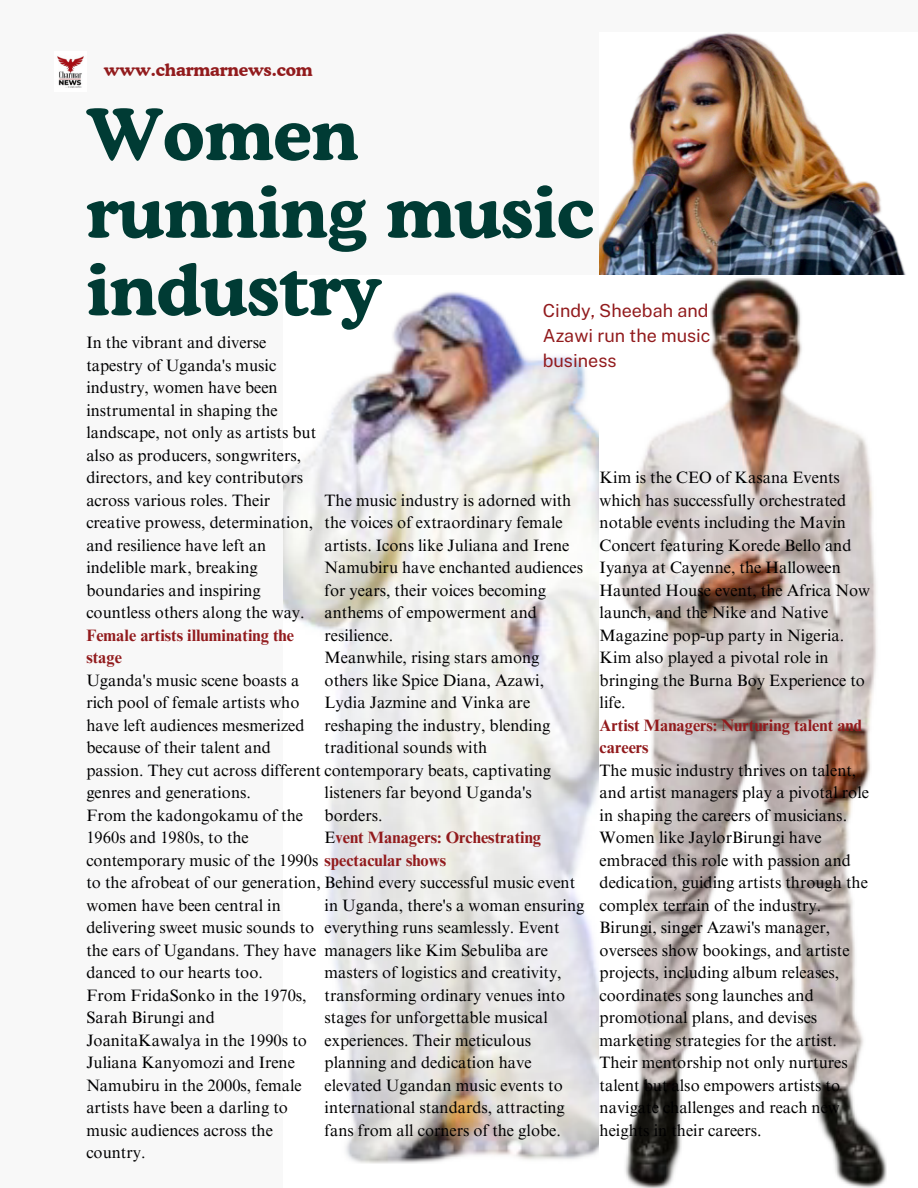
<style>
.page{position:relative;width:918px;height:1188px;background:#f8f8f8}
.page>*{position:absolute;margin:0;border:0;box-sizing:border-box;transform-origin:0 0}
.t1{font:700 70.2px/77.7px "Cooper BT";color:#003b34}
.t2{font:18px/24.8px "Public Sans";color:#921b1d;text-align:justify}
.t3{font:700 17.25px "Cooper BT";color:#921b1d}
.t4{font:16.5px/22.5px "Times NRMT Pro";color:#000001}
.t5{font:700 16.5px/22.5px "Times NRMT Pro";color:#921b1d}
.s1{font-weight:700;color:#921b1d}
.s2{font-weight:400;color:#000001}
</style>
<div class="page">
<img style="left:283px;top:292px;width:316px;height:871px">
<img style="left:600px;top:33px;width:306px;height:242px">
<img style="left:619px;top:278px;width:268px;height:909px">
<img style="left:57px;top:56px;width:27px;height:32px">
<p class="t3" style="left:104px;top:59px;width:210px">www.charmarnews.com</p>
<p class="t1" style="left:86px;top:95px;width:509px">Women running music industry</p>
<p class="t4" style="left:86px;top:333px;width:231px">In the vibrant and diverse tapestry of Uganda's music industry, women have been instrumental in shaping the landscape, not only as artists but also as producers, songwriters, directors, and key contributors across various roles. Their creative prowess, determination, and resilience have left an indelible mark, breaking boundaries and inspiring countless others along the way.</p>
<p class="t5" style="left:86px;top:626px;width:209px">Female artists illuminating the stage</p>
<p class="t4" style="left:86px;top:671px;width:466px">Uganda's music scene boasts a<br>rich pool of female artists who<br>have left audiences mesmerized<br>because of their talent and<br>passion. They cut across different contemporary beats, captivating genres and generations.</p>
<p class="t4" style="left:86px;top:806px;width:490px">From the kadongokamu of the<br>1960s and 1980s, to the<br>contemporary music of the 1990s <span class="s1">spectacular shows<br></span>to the afrobeat of our generation, Behind every successful music event women have been central in<br>delivering sweet music sounds to<br>the ears of Ugandans. They have<br>danced to our hearts too.</p>
<p class="t4" style="left:86px;top:986px;width:222px">From FridaSonko in the 1970s,<br>Sarah Birungi and<br>JoanitaKawalya in the 1990s to<br>Juliana Kanyomozi and Irene<br>Namubiru in the 2000s, female artists have been a darling to music audiences across the country.</p>
<p class="t2" style="left:543px;top:298px;width:169px">Cindy, Sheebah and Azawi run the music business</p>
<p class="t4" style="left:600px;top:468px;width:272px">Kim is the CEO of Kasana Events which has successfully orchestrated notable events including the Mavin<br>Concert featuring Korede Bello and<br>Iyanya at Cayenne, the Halloween<br>Haunted House event, the Africa Now launch, and the Nike and Native<br>Magazine pop-up party in Nigeria.<br>Kim also played a pivotal role in bringing the Burna Boy Experience to life.</p>
<p class="t5" style="left:600px;top:716px;width:264px">Artist Managers: Nurturing talent and careers</p>
<p class="t4" style="left:600px;top:761px;width:271px">The music industry thrives on talent, and artist managers play a pivotal role in shaping the careers of musicians.<br>Women like JaylorBirungi have embraced this role with passion and dedication, guiding artists through the complex terrain of the industry.</p>
<p class="t4" style="left:600px;top:918px;width:252px">Birungi, singer Azawi's manager, oversees show bookings, and artiste projects, including album releases, coordinates song launches and promotional plans, and devises marketing strategies for the artist.</p>
<p class="t4" style="left:600px;top:1053px;width:250px">Their mentorship not only nurtures talent but also empowers artists to navigate challenges and reach new heights in their careers.</p>
<p class="t4" style="left:325px;top:491px;width:260px">The music industry is adorned with the voices of extraordinary female artists. Icons like Juliana and Irene<br>Namubiru have enchanted audiences for years, their voices becoming anthems of empowerment and resilience.</p>
<p class="t4" style="left:325px;top:648px;width:227px">Meanwhile, rising stars among others like Spice Diana, Azawi,<br>Lydia Jazmine and Vinka are reshaping the industry, blending traditional sounds with</p>
<p class="t4" style="left:325px;top:783px;width:209px">listeners far beyond Uganda's borders.</p>
<p class="t5" style="left:325px;top:828px;width:218px"><span class="s2">E</span>vent Managers: Orchestrating</p>
<p class="t4" style="left:325px;top:896px;width:261px">in Uganda, there's a woman ensuring everything runs seamlessly. Event managers like Kim Sebuliba are masters of logistics and creativity, transforming ordinary venues into stages for unforgettable musical experiences. Their meticulous planning and dedication have elevated Ugandan music events to international standards, attracting fans from all corners of the globe.</p>
</div>
